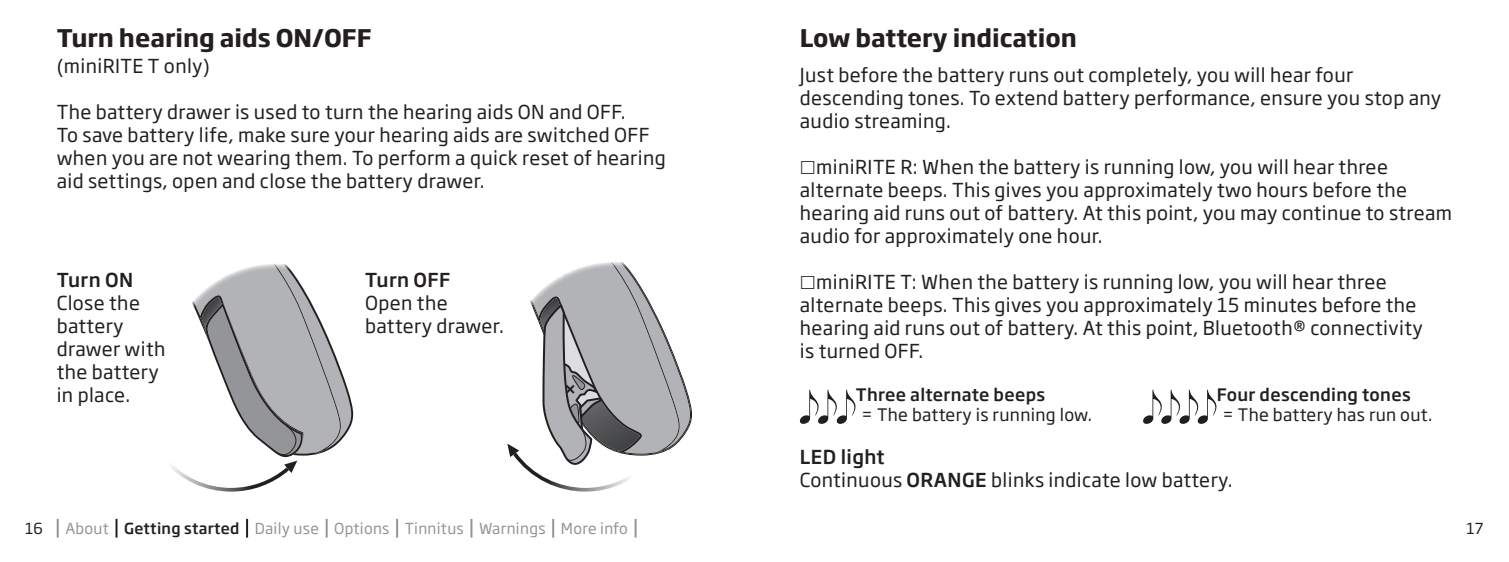
<style>
.page{position:relative;width:1509px;height:562px;background:#fff}
.page>*{position:absolute;margin:0;border:0;box-sizing:border-box;transform-origin:0 0}
.t1{font:700 24px "Soho Gothic Pro";color:#231f20}
.t2{font:19px/23px "Soho Gothic Pro";letter-spacing:.02em;color:#231f20}
.t3{font:500 19px "Soho Gothic Pro";letter-spacing:.02em;color:#231f20}
.t4{font:17px "Soho Gothic Pro";letter-spacing:.02em;color:#231f20}
.t5{font:500 17px "Soho Gothic Pro";letter-spacing:.02em;color:#231f20}
.t6{font:15px "Soho Gothic Pro";letter-spacing:.02em;color:#939598}
.t7{font:15px "Soho Gothic Pro";color:#231f20}
.s1{font-weight:500}
.s2{font-weight:500;color:#231f20}
</style>
<div class="page">
<img style="left:171px;top:465px;width:116px;height:26px">
<svg style="left:187px;top:264px;width:166px;height:208px"></svg>
<img style="left:514px;top:456px;width:116px;height:35px">
<svg style="left:507px;top:443px;width:12px;height:13px"></svg>
<svg style="left:525px;top:262px;width:167px;height:204px"></svg>
<svg style="left:57px;top:518px;width:2px;height:19px"></svg>
<svg style="left:115px;top:518px;width:2px;height:19px"></svg>
<svg style="left:246px;top:518px;width:2px;height:19px"></svg>
<svg style="left:325px;top:518px;width:2px;height:19px"></svg>
<svg style="left:396px;top:518px;width:2px;height:19px"></svg>
<svg style="left:470px;top:518px;width:2px;height:19px"></svg>
<svg style="left:552px;top:518px;width:2px;height:19px"></svg>
<svg style="left:634px;top:518px;width:2px;height:19px"></svg>
<svg style="left:799px;top:389px;width:57px;height:34px"></svg>
<svg style="left:1143px;top:389px;width:74px;height:34px"></svg>
<p class="t1" style="left:57px;top:19px;width:316px">Turn hearing aids ON/OFF</p>
<p class="t2" style="left:57px;top:53px;width:155px">(miniRITE T only)</p>
<p class="t2" style="left:57px;top:99px;width:610px">The battery drawer is used to turn the hearing aids ON and OFF.<br>To save battery life, make sure your hearing aids are switched OFF when you are not wearing them. To perform a quick reset of hearing aid settings, open and close the battery drawer.</p>
<p class="t3" style="left:57px;top:265px;width:78px">Turn ON</p>
<p class="t2" style="left:57px;top:290px;width:110px">Close the battery drawer with the battery in place.</p>
<p class="t3" style="left:365px;top:265px;width:87px">Turn OFF</p>
<p class="t2" style="left:365px;top:290px;width:140px">Open the battery drawer.</p>
<p class="t1" style="left:799px;top:19px;width:278px">Low battery indication</p>
<p class="t2" style="left:799px;top:62px;width:642px">Just before the battery runs out completely, you will hear four descending tones. To extend battery performance, ensure you stop any audio streaming.</p>
<p class="t2" style="left:799px;top:154px;width:653px;text-indent:16px">miniRITE R: When the battery is running low, you will hear three alternate beeps. This gives you approximately two hours before the hearing aid runs out of battery. At this point, you may continue to stream audio for approximately one hour.</p>
<p class="t2" style="left:799px;top:269px;width:624px;text-indent:16px">miniRITE T: When the battery is running low, you will hear three alternate beeps. This gives you approximately 15 minutes before the hearing aid runs out of battery. At this point, Bluetooth® connectivity is turned OFF.</p>
<p class="t5" style="left:855px;top:381px;width:191px">Three alternate beeps</p>
<p class="t4" style="left:861px;top:401px;width:232px">= The battery is running low.</p>
<p class="t5" style="left:1216px;top:381px;width:195px">Four descending tones</p>
<p class="t4" style="left:1221px;top:401px;width:212px">= The battery has run out.</p>
<p class="t2" style="left:799px;top:444px;width:434px"><span class="s1">LED light<br></span>Continuous <span class="s1">ORANGE</span> blinks indicate low battery.</p>
<p class="t7" style="left:25px;top:516px;width:19px">16</p>
<p class="t6" style="left:65px;top:516px;width:564px">About <span class="s2">Getting started</span> Daily use Options Tinnitus Warnings More info</p>
<p class="t7" style="left:1466px;top:516px;width:18px">17</p>
</div>
